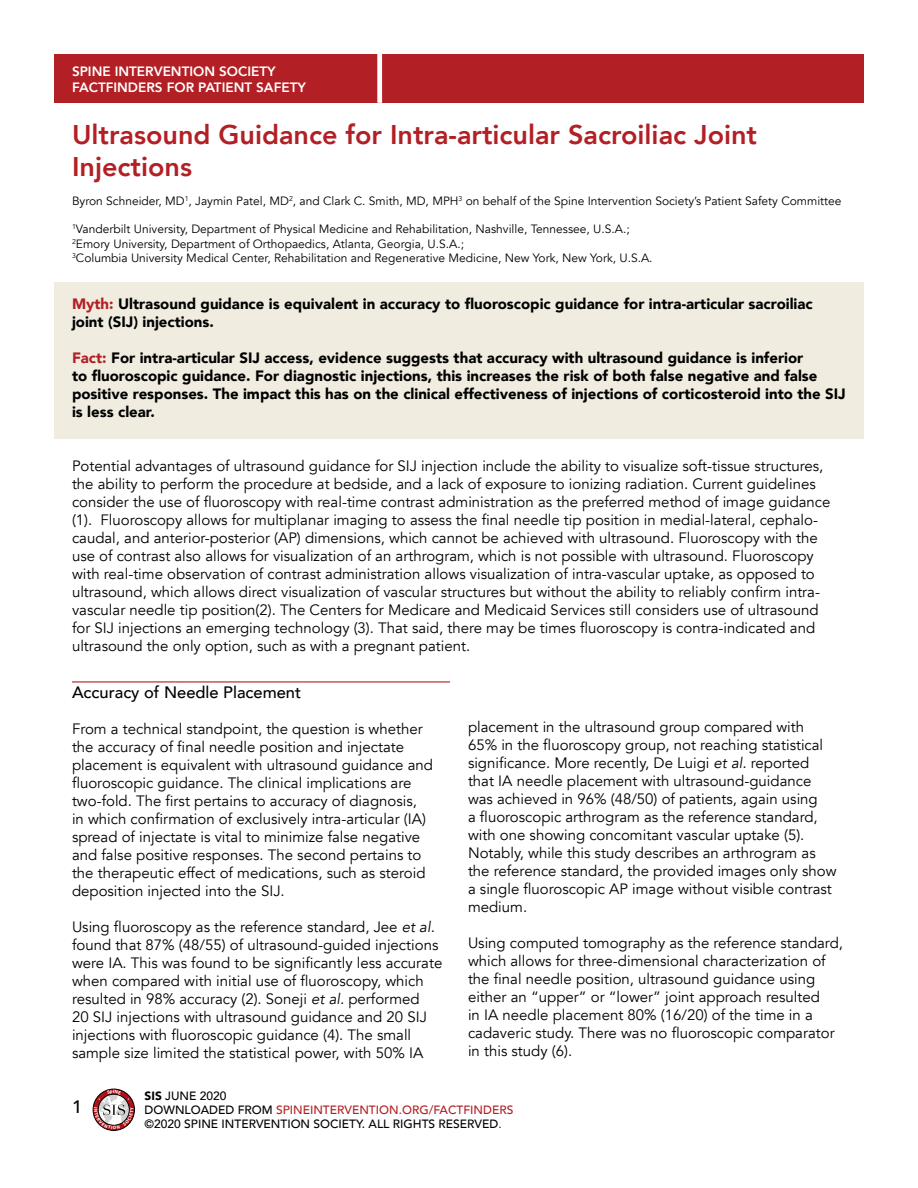
<style>
.page{position:relative;width:918px;height:1188px;background:#fff}
.page>*{position:absolute;margin:0;border:0;box-sizing:border-box;transform-origin:0 0}
.t1{font:800 27px/31.5px "Avenir";color:#b21f24}
.t2{font:500 18px "Avenir";color:#000}
.t3{font:500 16.5px "Avenir";color:#000}
.t4{font:15px/18px "Avenir";color:#000}
.t5{font:900 15px/18px "Avenir";color:#000}
.t6{font:800 13.5px/16.2px "Avenir";color:#fff}
.t7{font:12px/14.4px "Avenir";color:#000}
.t8{font:500 12px/14.4px "Avenir";color:#000}
.t9{font:700 4.8px "Myriad Pro";color:#fff}
.s1{color:#b21f24}
.s2{font-style:italic}
.s3{font-weight:900}
.s4{font-weight:400}
</style>
<div class="page">
<div style="left:54px;top:54px;width:810px;height:49px;background:#b21f24"></div>
<svg style="left:91px;top:1087px;width:45px;height:45px"></svg>
<div style="left:54px;top:282px;width:810px;height:157px;background:#f0ede0"></div>
<hr style="left:378px;top:54px;width:4px;height:49px;background:#fff">
<hr style="left:72px;top:681px;width:378px;height:1px;background:#b21f24">
<svg style="left:93px;top:1089px;width:42px;height:42px"></svg>
<p class="t6" style="left:72px;top:63px;width:235px">SPINE INTERVENTION SOCIETY<br>FACTFINDERS FOR PATIENT SAFETY</p>
<h1 class="t1" style="left:72px;top:119px;width:687px">Ultrasound Guidance for Intra-articular Sacroiliac Joint<br>Injections</h1>
<p class="t7" style="left:72px;top:193px;width:771px">Byron Schneider, MD<sup>1</sup>, Jaymin Patel, MD<sup>2</sup>, and Clark C. Smith, MD, MPH<sup>3</sup> on behalf of the Spine Intervention Society’s Patient Safety Committee</p>
<p class="t7" style="left:72px;top:222px;width:582px"><sup>1</sup>Vanderbilt University, Department of Physical Medicine and Rehabilitation, Nashville, Tennessee, U.S.A.;<br><sup>2</sup>Emory University, Department of Orthopaedics, Atlanta, Georgia, U.S.A.;<br><sup>3</sup>Columbia University Medical Center, Rehabilitation and Regenerative Medicine, New York, New York, U.S.A.</p>
<p class="t5" style="left:72px;top:294px;width:742px"><span class="s1">Myth:</span> Ultrasound guidance is equivalent in accuracy to fluoroscopic guidance for intra-articular sacroiliac joint (SIJ) injections.</p>
<p class="t5" style="left:72px;top:348px;width:775px"><span class="s1">Fact:</span> For intra-articular SIJ access, evidence suggests that accuracy with ultrasound guidance is inferior<br>to fluoroscopic guidance. For diagnostic injections, this increases the risk of both false negative and false positive responses. The impact this has on the clinical effectiveness of injections of corticosteroid into the SIJ is less clear.</p>
<p class="t4" style="left:72px;top:457px;width:760px">Potential advantages of ultrasound guidance for SIJ injection include the ability to visualize soft-tissue structures, the ability to perform the procedure at bedside, and a lack of exposure to ionizing radiation. Current guidelines consider the use of fluoroscopy with real-time contrast administration as the preferred method of image guidance (1). Fluoroscopy allows for multiplanar imaging to assess the final needle tip position in medial-lateral, cephalo&shy;caudal, and anterior-posterior (AP) dimensions, which cannot be achieved with ultrasound. Fluoroscopy with the use of contrast also allows for visualization of an arthrogram, which is not possible with ultrasound. Fluoroscopy with real-time observation of contrast administration allows visualization of intra-vascular uptake, as opposed to ultrasound, which allows direct visualization of vascular structures but without the ability to reliably confirm intra&shy;vascular needle tip position(2). The Centers for Medicare and Medicaid Services still considers use of ultrasound for SIJ injections an emerging technology (3). That said, there may be times fluoroscopy is contra-indicated and ultrasound the only option, such as with a pregnant patient.</p>
<p class="t3" style="left:72px;top:677px;width:231px">Accuracy of Needle Placement</p>
<p class="t4" style="left:72px;top:720px;width:363px">From a technical standpoint, the question is whether the accuracy of final needle position and injectate placement is equivalent with ultrasound guidance and fluoroscopic guidance. The clinical implications are two-fold. The first pertains to accuracy of diagnosis,<br>in which confirmation of exclusively intra-articular (IA) spread of injectate is vital to minimize false negative and false positive responses. The second pertains to the therapeutic effect of medications, such as steroid deposition injected into the SIJ.</p>
<p class="t4" style="left:72px;top:918px;width:372px">Using fluoroscopy as the reference standard, Jee <span class="s2">et al. </span>found that 87% (48/55) of ultrasound-guided injections were IA. This was found to be significantly less accurate when compared with initial use of fluoroscopy, which resulted in 98% accuracy (2). Soneji <span class="s2">et al.</span> performed<br>20 SIJ injections with ultrasound guidance and 20 SIJ injections with fluoroscopic guidance (4). The small sample size limited the statistical power, with 50% IA</p>
<p class="t4" style="left:468px;top:718px;width:370px">placement in the ultrasound group compared with 65% in the fluoroscopy group, not reaching statistical significance. More recently, De Luigi <span class="s2">et al.</span> reported that IA needle placement with ultrasound-guidance was achieved in 96% (48/50) of patients, again using<br>a fluoroscopic arthrogram as the reference standard, with one showing concomitant vascular uptake (5).<br>Notably, while this study describes an arthrogram as the reference standard, the provided images only show a single fluoroscopic AP image without visible contrast medium.</p>
<p class="t4" style="left:468px;top:934px;width:377px">Using computed tomography as the reference standard, which allows for three-dimensional characterization of the final needle position, ultrasound guidance using either an “upper” or “lower” joint approach resulted<br>in IA needle placement 80% (16/20) of the time in a cadaveric study. There was no fluoroscopic comparator in this study (6).</p>
<p class="t2" style="left:72px;top:1091px;width:12px">1</p>
<p class="t9" style="left:113px;top:1089px;width:3px">I</p>
<p class="t8" style="left:145px;top:1087px;width:370px"><span class="s3">SIS</span> JUNE 2020<br>DOWNLOADED FROM <span class="s1">SPINEINTERVENTION.ORG/FACTFINDERS </span>©2020 SPINE INTERVENTION SOCIETY. ALL RIGHTS RESERVED<span class="s4">.</span></p>
</div>
